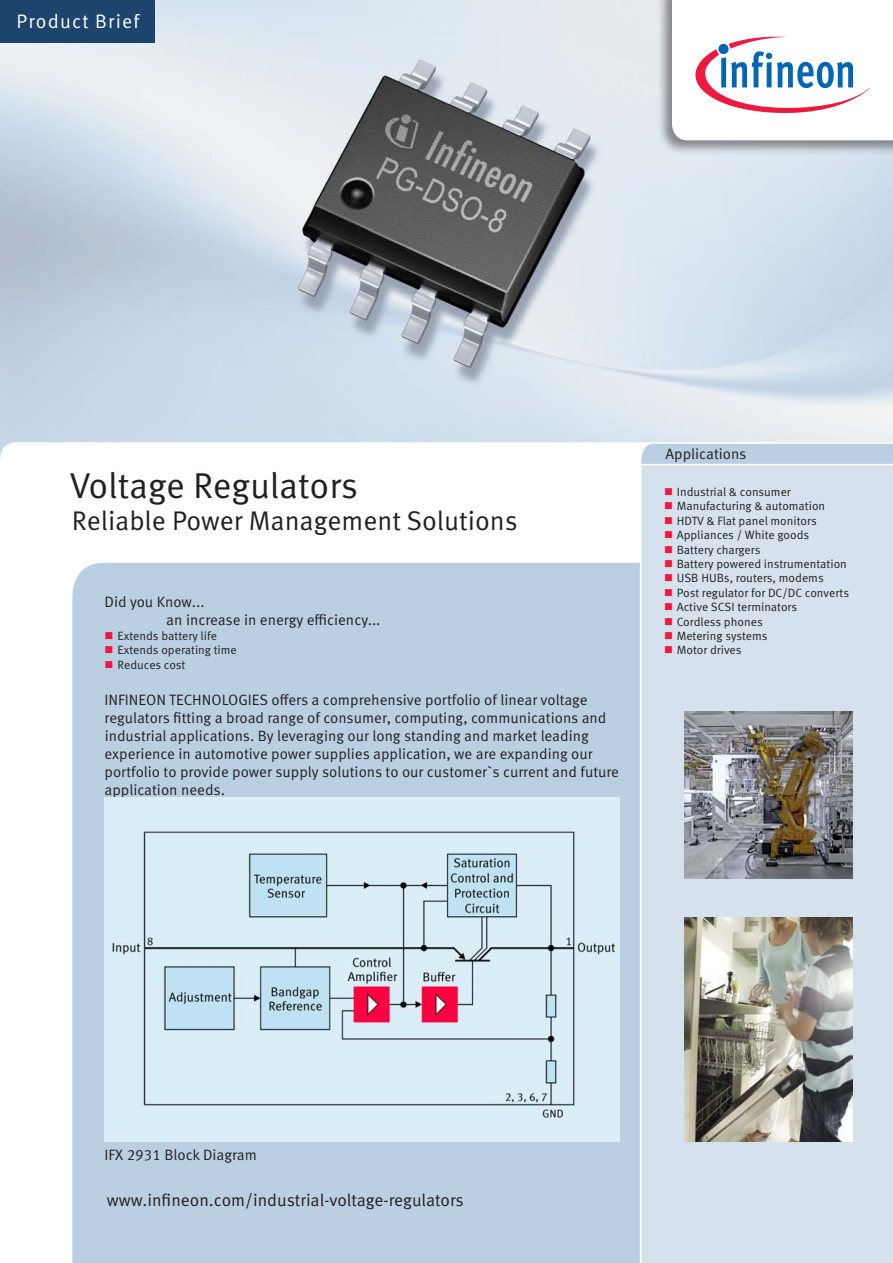
<style>
.page{position:relative;width:893px;height:1263px;background:#fff}
.page>*{position:absolute;margin:0;border:0;box-sizing:border-box;transform-origin:0 0}
.HeadTitle{font:36px "Infineon Meta";letter-spacing:-.005em;color:#231f20}
.SubheadTitle{font:27px "Infineon Meta";color:#231f20}
.BlueHeader{font:19.5px "Infineon Meta";letter-spacing:.06em;color:#fff}
.URL{font:17.25px "Infineon Meta";color:#231f20}
.Text_10pt{font:15px/18px "Infineon Meta";color:#231f20}
.Bullets_Read{font:12px "Infineon Meta";color:#231f20}
</style>
<div class="page">
<img style="left:0;top:0;width:893px;height:442px">
<div style="left:72px;top:562px;width:568px;height:701px;background:#bbcfe2"></div>
<img style="left:104px;top:798px;width:516px;height:344px">
<svg style="left:639px;top:441px;width:254px;height:23px;background:#c3d4e5"></svg>
<div style="left:641px;top:465px;width:252px;height:798px;background:#d5e1ec"></div>
<div style="left:656px;top:0;width:237px;height:155px;background:#231f20;opacity:.5"></div>
<img style="left:685px;top:711px;width:167px;height:168px">
<img style="left:685px;top:918px;width:167px;height:223px">
<div style="left:0;top:0;width:155px;height:43px;background:#1d446d"></div>
<svg style="left:672px;top:0;width:221px;height:140px"></svg>
<svg style="left:106px;top:632px;width:7px;height:7px"></svg>
<svg style="left:106px;top:646px;width:7px;height:7px"></svg>
<svg style="left:106px;top:661px;width:7px;height:7px"></svg>
<svg style="left:665px;top:488px;width:7px;height:7px"></svg>
<svg style="left:665px;top:502px;width:7px;height:7px"></svg>
<svg style="left:665px;top:517px;width:7px;height:7px"></svg>
<svg style="left:665px;top:531px;width:7px;height:7px"></svg>
<svg style="left:665px;top:546px;width:7px;height:7px"></svg>
<svg style="left:665px;top:560px;width:7px;height:7px"></svg>
<svg style="left:665px;top:574px;width:7px;height:7px"></svg>
<svg style="left:665px;top:589px;width:7px;height:7px"></svg>
<svg style="left:665px;top:603px;width:7px;height:7px"></svg>
<svg style="left:665px;top:618px;width:7px;height:7px"></svg>
<svg style="left:665px;top:632px;width:7px;height:7px"></svg>
<svg style="left:665px;top:646px;width:7px;height:7px"></svg>
<p class="BlueHeader" style="left:17px;top:10px;width:124px">Product Brief</p>
<p class="HeadTitle" style="left:70px;top:463px;width:290px">Voltage Regulators</p>
<p class="SubheadTitle" style="left:72px;top:504px;width:447px">Reliable Power Management Solutions</p>
<p class="Text_10pt" style="left:105px;top:593px;width:102px">Did you Know...</p>
<p class="Text_10pt" style="left:166px;top:611px;width:216px">an increase in energy efficiency...</p>
<p class="Bullets_Read" style="left:118px;top:628px;width:101px">Extends battery life</p>
<p class="Bullets_Read" style="left:118px;top:643px;width:121px">Extends operating time</p>
<p class="Bullets_Read" style="left:118px;top:657px;width:69px">Reduces cost</p>
<p class="Text_10pt" style="left:104px;top:691px;width:516px">INFINEON TECHNOLOGIES offers a comprehensive portfolio of linear voltage regulators fitting a broad range of consumer, computing, communications and industrial applications. By leveraging our long standing and market leading experience in automotive power supplies application, we are expanding our portfolio to provide power supply solutions to our customer`s current and future application needs.</p>
<p class="Text_10pt" style="left:665px;top:445px;width:83px">Applications</p>
<p class="Bullets_Read" style="left:677px;top:485px;width:116px">Industrial &amp; consumer</p>
<p class="Bullets_Read" style="left:677px;top:499px;width:150px">Manufacturing &amp; automation</p>
<p class="Bullets_Read" style="left:677px;top:513px;width:142px">HDTV &amp; Flat panel monitors</p>
<p class="Bullets_Read" style="left:677px;top:528px;width:134px">Appliances / White goods</p>
<p class="Bullets_Read" style="left:677px;top:542px;width:85px">Battery chargers</p>
<p class="Bullets_Read" style="left:677px;top:557px;width:172px">Battery powered instrumentation</p>
<p class="Bullets_Read" style="left:677px;top:571px;width:149px">USB HUBs, routers, modems</p>
<p class="Bullets_Read" style="left:677px;top:585px;width:174px">Post regulator for DC/DC converts</p>
<p class="Bullets_Read" style="left:677px;top:600px;width:122px">Active SCSI terminators</p>
<p class="Bullets_Read" style="left:677px;top:614px;width:88px">Cordless phones</p>
<p class="Bullets_Read" style="left:677px;top:629px;width:92px">Metering systems</p>
<p class="Bullets_Read" style="left:677px;top:643px;width:66px">Motor drives</p>
<p class="Text_10pt" style="left:105px;top:1146px;width:154px">IFX 2931 Block Diagram</p>
<p class="URL" style="left:107px;top:1189px;width:359px">www.infineon.com/industrial-voltage-regulators</p>
</div>
